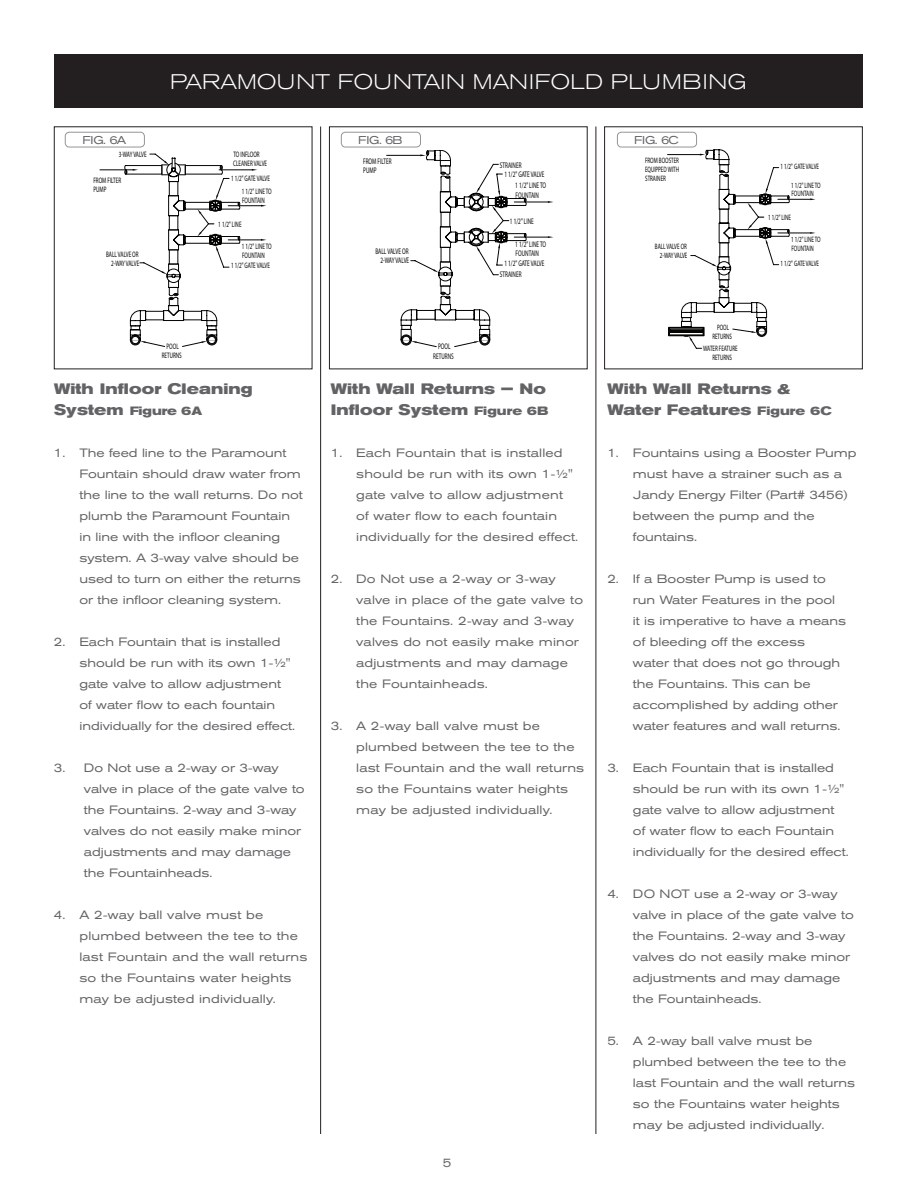
<style>
.page{position:relative;width:918px;height:1188px;background:#fff}
.page>*{position:absolute;margin:0;border:0;box-sizing:border-box;transform-origin:0 0}
.t1{font:300 expanded 21px "Akzidenz Grotesk BE";letter-spacing:.02em;color:#fff}
.t2{font:700 expanded 15px/21px "Akzidenz Grotesk BE";letter-spacing:.01em;color:#636366}
.t3{font:expanded 12px/21px "Akzidenz Grotesk BE";letter-spacing:-.005em;color:#636366}
.t4{font:700 expanded 12px "Akzidenz Grotesk BE";letter-spacing:-.005em;color:#636366}
.t5{font:expanded 11.25px "Akzidenz Grotesk BE";letter-spacing:-.03em;color:#636366}
.t6{font:8.1px/9.3px "Myriad Pro";color:#040503;scale:.65 1}
.t7{font:7.95px/9px "Myriad Pro";color:#040503;scale:.65 1}
.t8{font:7.95px "Myriad Pro";letter-spacing:-.055em;color:#040503;scale:.65 1}
.t9{font:7.8px/8.9px "Myriad Pro";color:#040503;scale:.65 1}
.s1{font-size:15px}
.s2{font-stretch:normal}
.s3{font-size:12px}
</style>
<div class="page">
<div style="left:54px;top:54px;width:809px;height:54px;background:#231f20"></div>
<div style="left:65px;top:132px;width:80px;height:15px;border:1px solid #939598;border-radius:4px"></div>
<div style="left:341px;top:132px;width:80px;height:15px;border:1px solid #939598;border-radius:4px"></div>
<div style="left:617px;top:132px;width:80px;height:15px;border:1px solid #939598;border-radius:4px"></div>
<hr style="left:228px;top:205px;width:33px;height:1px;background:#040503">
<hr style="left:228px;top:240px;width:33px;height:1px;background:#040503">
<hr style="left:219px;top:170px;width:33px;height:1px;background:#040503">
<hr style="left:100px;top:170px;width:33px;height:1px;background:#040503">
<svg style="left:124px;top:154px;width:116px;height:193px"></svg>
<hr style="left:514px;top:202px;width:34px;height:1px;background:#040503">
<hr style="left:514px;top:237px;width:34px;height:1px;background:#040503">
<hr style="left:387px;top:155px;width:33px;height:1px;background:#040503">
<svg style="left:401px;top:150px;width:125px;height:197px"></svg>
<hr style="left:778px;top:199px;width:32px;height:1px;background:#040503">
<hr style="left:778px;top:233px;width:32px;height:1px;background:#040503">
<svg style="left:668px;top:150px;width:122px;height:198px"></svg>
<div style="left:604px;top:127px;width:259px;height:242px;border:1px solid #231f20"></div>
<hr style="left:320px;top:127px;width:1px;height:1007px;background:#231f20">
<hr style="left:596px;top:127px;width:1px;height:1007px;background:#231f20">
<h1 class="t1" style="left:170px;top:69px;width:34px">PARAM</h1>
<h1 class="t1" style="left:257px;top:69px;width:491px">OU NT FOU NTAIN MANIFOLD PLUM BING</h1>
<p class="t5" style="left:82px;top:134px;width:45px">Fig. 6A</p>
<p class="t5" style="left:358px;top:134px;width:46px">Fig. 6B</p>
<p class="t5" style="left:634px;top:134px;width:46px">Fig. 6C</p>
<p class="t7" style="left:233px;top:149px;width:54px">TO INFLOOR<br>CLEANER VALVE</p>
<p class="t8" style="left:119px;top:149px;width:45px">3-WAY VALVE</p>
<p class="t9" style="left:645px;top:156px;width:54px;text-align:justify">FROM BOOSTER EQUIPPED WITH STRAINER</p>
<p class="t6" style="left:363px;top:157px;width:45px">FROM FILTER<br>PUMP</p>
<p class="t6" style="left:500px;top:160px;width:35px">STRAINER</p>
<p class="t6" style="left:515px;top:181px;width:49px">1 1/2" LINE TO<br>FOUNTAIN</p>
<p class="t6" style="left:504px;top:169px;width:63px">1 1/2" GATE VALVE</p>
<p class="t7" style="left:231px;top:174px;width:62px">1 1/2" GATE VALVE</p>
<p class="t7" style="left:93px;top:176px;width:44px">FROM FILTER<br>PUMP</p>
<p class="t7" style="left:242px;top:187px;width:48px">1 1/2" LINE TO<br>FOUNTAIN</p>
<p class="t7" style="left:106px;top:249px;width:52px;text-align:right">BALL VALVE OR<br>2-WAY VALVE</p>
<p class="t7" style="left:162px;top:342px;width:32px;text-align:center">POOL<br>RETURNS</p>
<p class="t7" style="left:218px;top:220px;width:37px">1 1/2" LINE</p>
<p class="t7" style="left:242px;top:242px;width:48px">1 1/2" LINE TO<br>FOUNTAIN</p>
<p class="t7" style="left:231px;top:261px;width:62px">1 1/2" GATE VALVE</p>
<p class="t6" style="left:375px;top:247px;width:54px;text-align:right">BALL VALVE OR<br>2-WAY VALVE</p>
<p class="t6" style="left:433px;top:342px;width:33px;text-align:center">POOL<br>RETURNS</p>
<p class="t6" style="left:510px;top:216px;width:38px">1 1/2" LINE</p>
<p class="t6" style="left:515px;top:240px;width:49px">1 1/2" LINE TO<br>FOUNTAIN</p>
<p class="t6" style="left:504px;top:258px;width:63px">1 1/2" GATE VALVE</p>
<p class="t6" style="left:500px;top:269px;width:35px">STRAINER</p>
<p class="t9" style="left:655px;top:242px;width:52px;text-align:right">BALL VALVE OR<br>2-WAY VALVE</p>
<p class="t9" style="left:712px;top:323px;width:32px;text-align:center">POOL<br>RETURNS</p>
<p class="t9" style="left:703px;top:344px;width:54px;text-align:center">WATER FEATURE<br>RETURNS</p>
<p class="t9" style="left:781px;top:162px;width:61px">1 1/2" GATE VALVE</p>
<p class="t9" style="left:791px;top:180px;width:47px">1 1/2" LINE TO<br>FOUNTAIN</p>
<p class="t9" style="left:768px;top:213px;width:37px">1 1/2" LINE</p>
<p class="t9" style="left:791px;top:235px;width:47px">1 1/2" LINE TO<br>FOUNTAIN</p>
<p class="t9" style="left:781px;top:259px;width:61px">1 1/2" GATE VALVE</p>
<p class="t2" style="left:54px;top:378px;width:200px">With Infloor Cleaning</p>
<p class="t4" style="left:54px;top:404px;width:150px"><span class="s1">System</span> Figure 6A</p>
<p class="t3" style="left:79px;top:442px;width:225px;text-indent:-26px">1. The feed line to the Paramount<br>Fountain should draw water from the line to the wall returns. Do not plumb the Paramount Fountain in line with the infloor cleaning system. A 3-way valve should be used to turn on either the returns or the infloor cleaning system.</p>
<p class="t3" style="left:79px;top:631px;width:217px;text-indent:-26px">2. Each Fountain that is installed should be run with its own 1-½<span class="s2">" </span>gate valve to allow adjustment of water flow to each fountain individually for the desired effect.</p>
<p class="t3" style="left:84px;top:757px;width:222px;text-indent:-30px">3. Do Not use a 2-way or 3-way valve in place of the gate valve to the Fountains. 2-way and 3-way valves do not easily make minor adjustments and may damage the Fountainheads.</p>
<p class="t3" style="left:79px;top:904px;width:230px;text-indent:-26px">4. A 2-way ball valve must be plumbed between the tee to the last Fountain and the wall returns so the Fountains water heights may be adjusted individually.</p>
<p class="t2" style="left:331px;top:378px;width:219px">With Wall Returns – No<br>Infloor System <span class="s3">Figure 6B</span></p>
<p class="t3" style="left:356px;top:442px;width:224px;text-indent:-26px">1. Each Fountain that is installed should be run with its own 1-½<span class="s2">" </span>gate valve to allow adjustment of water flow to each fountain individually for the desired effect.</p>
<p class="t3" style="left:331px;top:568px;width:21px">2. D</p>
<p class="t3" style="left:356px;top:568px;width:228px;text-indent:11px">o Not use a 2-way or 3-way valve in place of the gate valve to the Fountains. 2-way and 3-way valves do not easily make minor adjustments and may damage the Fountainheads.</p>
<p class="t3" style="left:356px;top:715px;width:230px;text-indent:-26px">3. A 2-way ball valve must be plumbed between the tee to the last Fountain and the wall returns so the Fountains water heights may be adjusted individually.</p>
<p class="t3" style="left:443px;top:1152px;width:10px">5</p>
<p class="t2" style="left:608px;top:378px;width:226px">With Wall Returns &amp;<br>Water Features <span class="s3">Figure 6C</span></p>
<p class="t3" style="left:633px;top:442px;width:225px;text-indent:-26px">1. Fountains using a Booster Pump must have a strainer such as a<br>Jandy Energy Filter (Part# 3456) between the pump and the fountains.</p>
<p class="t3" style="left:633px;top:568px;width:215px;text-indent:-26px">2. If a Booster Pump is used to run Water Features in the pool<br>it is imperative to have a means of bleeding off the excess<br>water that does not go through the Fountains. This can be accomplished by adding other water features and wall returns.</p>
<p class="t3" style="left:633px;top:757px;width:217px;text-indent:-26px">3. Each Fountain that is installed should be run with its own 1-½<span class="s2">" </span>gate valve to allow adjustment of water flow to each Fountain individually for the desired effect.</p>
<p class="t3" style="left:607px;top:883px;width:21px">4. D</p>
<p class="t3" style="left:633px;top:883px;width:222px;text-indent:11px">O NOT use a 2-way or 3-way valve in place of the gate valve to the Fountains. 2-way and 3-way valves do not easily make minor adjustments and may damage the Fountainheads.</p>
<p class="t3" style="left:633px;top:1030px;width:224px;text-indent:-26px">5. A 2-way ball valve must be plumbed between the tee to the last Fountain and the wall returns so the Fountains water heights may be adjusted individually.</p>
</div>
